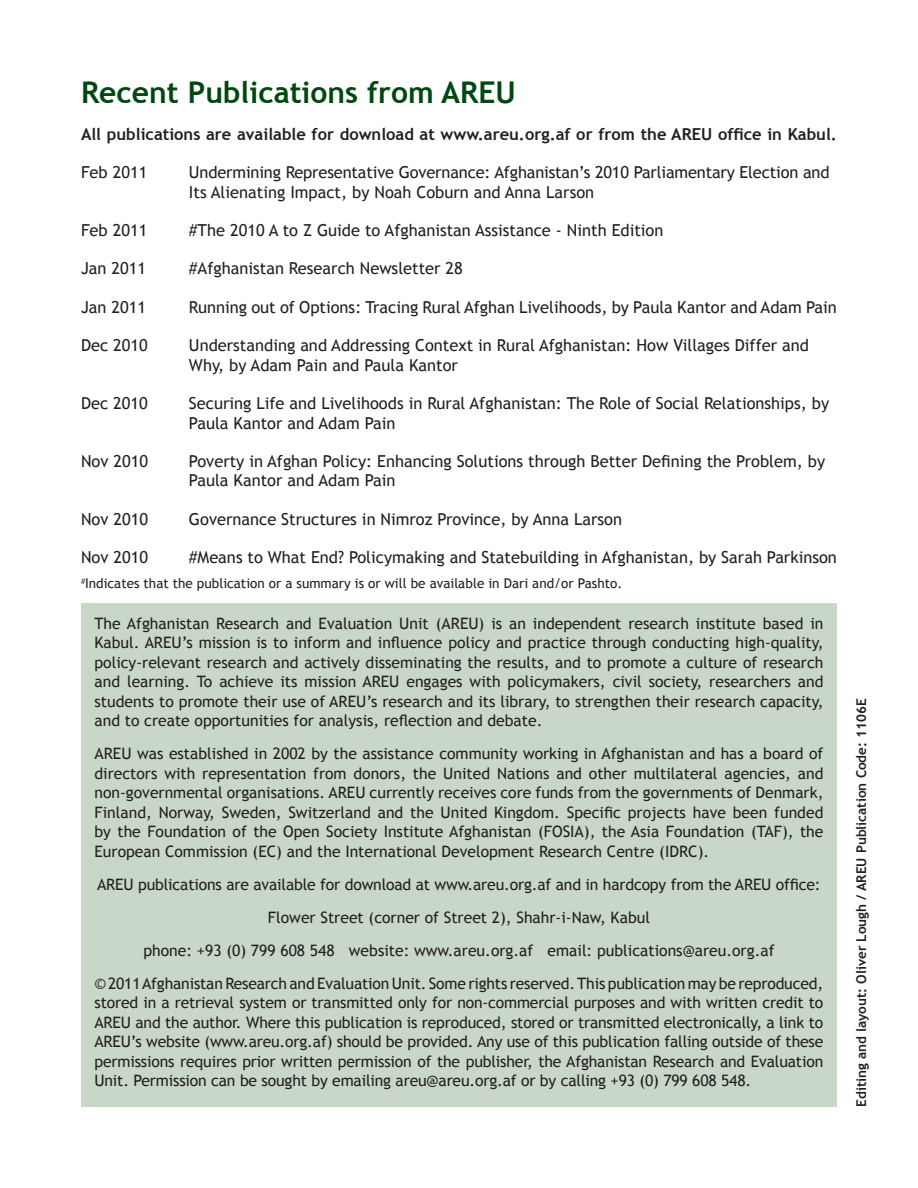
<style>
.page{position:relative;width:918px;height:1188px;background:#fff}
.page>*{position:absolute;margin:0;border:0;box-sizing:border-box;transform-origin:0 0}
.BP_Text_Heading_1{font:700 30px "Trebuchet MS";color:#004710}
.BP_Body_Text{font:16.5px/19.5px "Trebuchet MS";color:#231f20}
.BP_Body_Text-2{font:700 16.5px "Trebuchet MS";color:#231f20}
.t1{font:15.75px/19.5px "Trebuchet MS";color:#231f20;text-align:justify}
.BP_Footnote_Text{font:13.5px "Trebuchet MS";color:#231f20}
.BP_Body_Text-3{font:700 13.5px "Trebuchet MS";color:#231f20}
</style>
<div class="page">
<div style="left:81px;top:604px;width:756px;height:503px;background:#c8d7c8"></div>
<p class="BP_Text_Heading_1" style="left:81px;top:74px;width:436px">Recent Publications from AREU</p>
<p class="BP_Body_Text-2" style="left:81px;top:123px;width:757px">All publications are available for download at www.areu.org.af or from the AREU office in Kabul.</p>
<p class="BP_Body_Text" style="left:81px;top:163px;width:68px">Feb 2011</p>
<p class="BP_Body_Text" style="left:189px;top:163px;width:642px">Undermining Representative Governance: Afghanistan’s 2010 Parliamentary Election and<br>Its Alienating Impact, by Noah Coburn and Anna Larson</p>
<p class="BP_Body_Text" style="left:81px;top:221px;width:68px">Feb 2011</p>
<p class="BP_Body_Text" style="left:189px;top:221px;width:476px">#The 2010 A to Z Guide to Afghanistan Assistance - Ninth Edition</p>
<p class="BP_Body_Text" style="left:81px;top:259px;width:67px">Jan 2011</p>
<p class="BP_Body_Text" style="left:189px;top:259px;width:275px">#Afghanistan Research Newsletter 28</p>
<p class="BP_Body_Text" style="left:81px;top:297px;width:67px">Jan 2011</p>
<p class="BP_Body_Text" style="left:189px;top:297px;width:649px">Running out of Options: Tracing Rural Afghan Livelihoods, by Paula Kantor and Adam Pain</p>
<p class="BP_Body_Text" style="left:81px;top:336px;width:68px">Dec 2010</p>
<p class="BP_Body_Text" style="left:189px;top:336px;width:622px">Understanding and Addressing Context in Rural Afghanistan: How Villages Differ and<br>Why, by Adam Pain and Paula Kantor</p>
<p class="BP_Body_Text" style="left:81px;top:394px;width:68px">Dec 2010</p>
<p class="BP_Body_Text" style="left:189px;top:394px;width:642px">Securing Life and Livelihoods in Rural Afghanistan: The Role of Social Relationships, by<br>Paula Kantor and Adam Pain</p>
<p class="BP_Body_Text" style="left:81px;top:452px;width:69px">Nov 2010</p>
<p class="BP_Body_Text" style="left:189px;top:452px;width:638px">Poverty in Afghan Policy: Enhancing Solutions through Better Defining the Problem, by<br>Paula Kantor and Adam Pain</p>
<p class="BP_Body_Text" style="left:81px;top:509px;width:69px">Nov 2010</p>
<p class="BP_Body_Text" style="left:189px;top:509px;width:435px">Governance Structures in Nimroz Province, by Anna Larson</p>
<p class="BP_Body_Text" style="left:81px;top:548px;width:69px">Nov 2010</p>
<p class="BP_Body_Text" style="left:189px;top:548px;width:650px">#Means to What End? Policymaking and Statebuilding in Afghanistan, by Sarah Parkinson</p>
<p class="BP_Footnote_Text" style="left:81px;top:576px;width:543px"><sup>#</sup>Indicates that the publication or a summary is or will be available in Dari and/or Pashto.</p>
<p class="t1" style="left:94px;top:614px;width:731px">The Afghanistan Research and Evaluation Unit (AREU) is an independent research institute based in Kabul. AREU’s mission is to inform and influence policy and practice through conducting high-quality, policy-relevant research and actively disseminating the results, and to promote a culture of research and learning. To achieve its mission AREU engages with policymakers, civil society, researchers and students to promote their use of AREU’s research and its library, to strengthen their research capacity, and to create opportunities for analysis, reflection and debate.</p>
<p class="t1" style="left:94px;top:744px;width:730px">AREU was established in 2002 by the assistance community working in Afghanistan and has a board of directors with representation from donors, the United Nations and other multilateral agencies, and non-governmental organisations. AREU currently receives core funds from the governments of Denmark, Finland, Norway, Sweden, Switzerland and the United Kingdom. Specific projects have been funded by the Foundation of the Open Society Institute Afghanistan (FOSIA), the Asia Foundation (TAF), the European Commission (EC) and the International Development Research Centre (IDRC).</p>
<p class="t1" style="left:97px;top:875px;width:725px">AREU publications are available for download at www.areu.org.af and in hardcopy from the AREU office:</p>
<p class="t1" style="left:268px;top:908px;width:384px">Flower Street (corner of Street 2), Shahr-i-Naw, Kabul</p>
<p class="t1" style="left:143px;top:941px;width:633px">phone: +93 (0) 799 608 548 website: www.areu.org.af email: publications@areu.org.af</p>
<p class="t1" style="left:94px;top:974px;width:730px">© 2011 Afghanistan Research and Evaluation Unit. Some rights reserved. This publication may be reproduced, stored in a retrieval system or transmitted only for non-commercial purposes and with written credit to AREU and the author. Where this publication is reproduced, stored or transmitted electronically, a link to AREU’s website (www.areu.org.af) should be provided. Any use of this publication falling outside of these permissions requires prior written permission of the publisher, the Afghanistan Research and Evaluation Unit. Permission can be sought by emailing areu@areu.org.af or by calling +93 (0) 799 608 548.</p>
<p class="BP_Body_Text-3" style="left:853px;top:1107px;width:410px;rotate:-90deg">Editing and layout: Oliver Lough / AREU Publication Code: 1106E</p>
</div>
